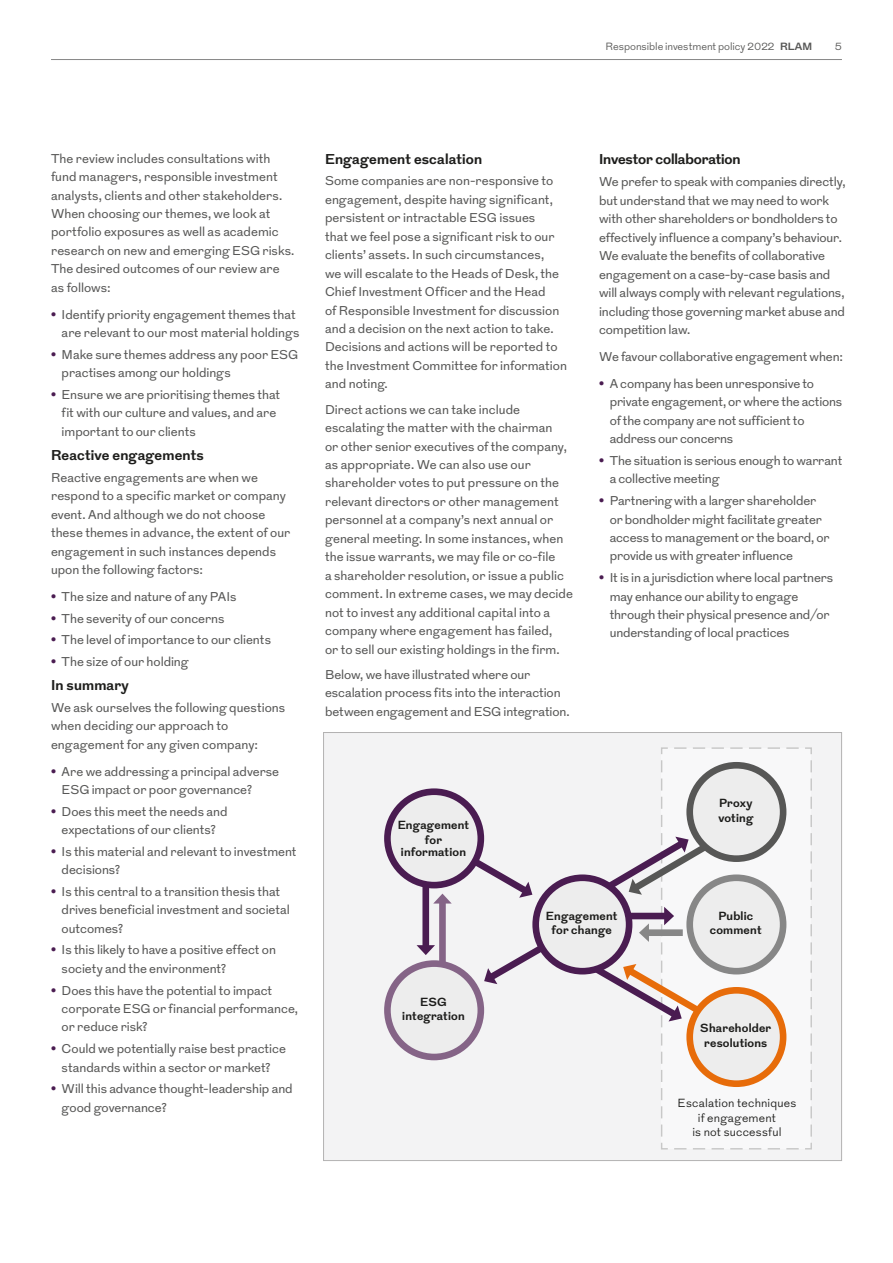
<style>
.page{position:relative;width:893px;height:1263px;background:#fff}
.page>*{position:absolute;margin:0;border:0;box-sizing:border-box;transform-origin:0 0}
.t1{font:700 14.25px "Grot";letter-spacing:.01em;color:#1d1d1b}
.t2{font:700 14.25px "Grot";letter-spacing:-.01em;color:#1d1d1b}
.t3{font:12.75px/18.5px "Grot";color:#575756}
.t4{font:700 11.7px/14.7px "Grot";letter-spacing:.015em;color:#1d1d1b;text-align:center}
.t5{font:300 11.7px/14.7px "Grot";letter-spacing:.015em;color:#1d1d1b;text-align:center}
.t6{font:300 10.5px "Grot";letter-spacing:-.005em;color:#575756}
.s1{font-weight:700}
.s2{font-weight:700;color:#4a1c51}
</style>
<div class="page">
<hr style="left:51px;top:59px;width:791px;height:1px;background:#878787">
<div style="left:323px;top:732px;width:519px;height:429px;background:#f3f3f4;border:1px solid #b3b2b2"></div>
<svg style="left:661px;top:747px;width:151px;height:403px"></svg>
<div style="left:387px;top:792px;width:94px;height:93px;background:#ededed;border-radius:50%"></div>
<div style="left:384px;top:788px;width:100px;height:100px;border:7px solid #4a1c51;border-radius:50%"></div>
<div style="left:387px;top:963px;width:94px;height:94px;background:#ededed;border-radius:50%"></div>
<div style="left:384px;top:960px;width:100px;height:100px;border:7px solid #856487;border-radius:50%"></div>
<div style="left:536px;top:878px;width:93px;height:93px;background:#ededed;border-radius:50%"></div>
<div style="left:532px;top:874px;width:100px;height:100px;border:7px solid #4a1c51;border-radius:50%"></div>
<div style="left:690px;top:765px;width:93px;height:94px;background:#ededed;border-radius:50%"></div>
<div style="left:686px;top:762px;width:100px;height:100px;border:7px solid #575756;border-radius:50%"></div>
<div style="left:690px;top:878px;width:93px;height:93px;background:#ededed;border-radius:50%"></div>
<div style="left:686px;top:874px;width:100px;height:100px;border:7px solid #878787;border-radius:50%"></div>
<div style="left:690px;top:990px;width:93px;height:94px;background:#ededed;border-radius:50%"></div>
<div style="left:686px;top:987px;width:100px;height:100px;border:7px solid #e76c0a;border-radius:50%"></div>
<svg style="left:587px;top:760px;width:126px;height:380px"></svg>
<div style="left:422px;top:886px;width:7px;height:62px;background:#4a1c51"></div>
<svg style="left:417px;top:945px;width:18px;height:10px"></svg>
<div style="left:439px;top:900px;width:7px;height:62px;background:#856487"></div>
<svg style="left:434px;top:894px;width:17px;height:9px"></svg>
<svg style="left:464px;top:851px;width:69px;height:47px"></svg>
<svg style="left:484px;top:938px;width:69px;height:46px"></svg>
<p class="t6" style="left:605px;top:40px;width:208px">Responsible investment policy 2022 <span class="s1">RLAM</span></p>
<p class="t6" style="left:835px;top:40px;width:9px">5</p>
<p class="t3" style="left:51px;top:150px;width:245px">The review includes consultations with fund managers, responsible investment analysts, clients and other stakeholders.<br>When choosing our themes, we look at portfolio exposures as well as academic research on new and emerging ESG risks.<br>The desired outcomes of our review are as follows:</p>
<p class="t3" style="left:51px;top:306px;width:250px;text-align:right"><span class="s2">•</span> Identify priority engagement themes that are relevant to our most material holdings</p>
<p class="t3" style="left:62px;top:346px;width:238px;text-indent:-11px"><span class="s2">•</span> Make sure themes address any poor ESG practises among our holdings</p>
<p class="t3" style="left:62px;top:386px;width:220px;text-indent:-11px"><span class="s2">•</span> Ensure we are prioritising themes that fit with our culture and values, and are important to our clients</p>
<p class="t1" style="left:51px;top:445px;width:154px">Reactive engagements</p>
<p class="t3" style="left:51px;top:469px;width:241px">Reactive engagements are when we respond to a specific market or company event. And although we do not choose these themes in advance, the extent of our engagement in such instances depends upon the following factors:</p>
<p class="t3" style="left:51px;top:588px;width:187px"><span class="s2">•</span> The size and nature of any PAIs</p>
<p class="t3" style="left:51px;top:609px;width:175px"><span class="s2">•</span> The severity of our concerns</p>
<p class="t3" style="left:51px;top:631px;width:221px"><span class="s2">•</span> The level of importance to our clients</p>
<p class="t3" style="left:51px;top:653px;width:139px"><span class="s2">•</span> The size of our holding</p>
<p class="t1" style="left:51px;top:675px;width:79px">In summary</p>
<p class="t3" style="left:51px;top:699px;width:236px">We ask ourselves the following questions when deciding our approach to engagement for any given company:</p>
<p class="t3" style="left:62px;top:762px;width:219px;text-indent:-11px"><span class="s2">•</span> Are we addressing a principal adverse<br>ESG impact or poor governance?</p>
<p class="t3" style="left:51px;top:803px;width:178px;text-align:center"><span class="s2">•</span> Does this meet the needs and expectations of our clients?</p>
<p class="t3" style="left:62px;top:843px;width:236px;text-indent:-11px"><span class="s2">•</span> Is this material and relevant to investment decisions?</p>
<p class="t3" style="left:62px;top:883px;width:230px;text-indent:-11px"><span class="s2">•</span> Is this central to a transition thesis that drives beneficial investment and societal outcomes?</p>
<p class="t3" style="left:62px;top:941px;width:216px;text-indent:-11px"><span class="s2">•</span> Is this likely to have a positive effect on society and the environment?</p>
<p class="t3" style="left:62px;top:981px;width:238px;text-indent:-11px"><span class="s2">•</span> Does this have the potential to impact corporate ESG or financial performance, or reduce risk?</p>
<p class="t3" style="left:51px;top:1040px;width:236px;text-align:center"><span class="s2">•</span> Could we potentially raise best practice standards within a sector or market?</p>
<p class="t3" style="left:62px;top:1080px;width:233px;text-indent:-11px"><span class="s2">•</span> Will this advance thought-leadership and good governance?</p>
<p class="t1" style="left:325px;top:149px;width:159px">Engagement escalation</p>
<p class="t3" style="left:325px;top:172px;width:243px">Some companies are non-responsive to engagement, despite having significant, persistent or intractable ESG issues<br>that we feel pose a significant risk to our clients’ assets. In such circumstances,<br>we will escalate to the Heads of Desk, the Chief Investment Officer and the Head<br>of Responsible Investment for discussion and a decision on the next action to take.<br>Decisions and actions will be reported to the Investment Committee for information and noting.</p>
<p class="t3" style="left:325px;top:400px;width:249px">Direct actions we can take include escalating the matter with the chairman<br>or other senior executives of the company, as appropriate. We can also use our shareholder votes to put pressure on the relevant directors or other management personnel at a company’s next annual or general meeting. In some instances, when the issue warrants, we may file or co-file<br>a shareholder resolution, or issue a public comment. In extreme cases, we may decide not to invest any additional capital into a company where engagement has failed,<br>or to sell our existing holdings in the firm.</p>
<p class="t3" style="left:325px;top:666px;width:246px">Below, we have illustrated where our escalation process fits into the interaction between engagement and ESG integration.</p>
<p class="t2" style="left:599px;top:149px;width:143px">Investor collaboration</p>
<p class="t3" style="left:599px;top:173px;width:248px">We prefer to speak with companies directly, but understand that we may need to work with other shareholders or bondholders to effectively influence a company’s behaviour.<br>We evaluate the benefits of collaborative engagement on a case-by-case basis and will always comply with relevant regulations, including those governing market abuse and competition law.</p>
<p class="t3" style="left:599px;top:348px;width:246px">We favour collaborative engagement when:</p>
<p class="t3" style="left:610px;top:375px;width:234px;text-indent:-11px"><span class="s2">•</span> A company has been unresponsive to private engagement, or where the actions of the company are not sufficient to address our concerns</p>
<p class="t3" style="left:610px;top:452px;width:234px;text-indent:-11px"><span class="s2">•</span> The situation is serious enough to warrant a collective meeting</p>
<p class="t3" style="left:610px;top:492px;width:221px;text-indent:-11px"><span class="s2">•</span> Partnering with a larger shareholder or bondholder might facilitate greater access to management or the board, or provide us with greater influence</p>
<p class="t3" style="left:610px;top:569px;width:225px;text-indent:-11px"><span class="s2">•</span> It is in a jurisdiction where local partners may enhance our ability to engage through their physical presence and/or understanding of local practices</p>
<p class="t4" style="left:398px;top:818px;width:73px">Engagement for</p>
<p class="t4" style="left:401px;top:845px;width:67px">information</p>
<p class="t4" style="left:718px;top:796px;width:36px;text-align:left">Proxy voting</p>
<p class="t4" style="left:402px;top:995px;width:64px">ESG integration</p>
<p class="t4" style="left:546px;top:909px;width:73px">Engagement for change</p>
<p class="t4" style="left:710px;top:909px;width:53px">Public comment</p>
<p class="t4" style="left:700px;top:1021px;width:72px">Shareholder resolutions</p>
<p class="t5" style="left:678px;top:1096px;width:120px">Escalation techniques if engagement<br>is not successful</p>
</div>
